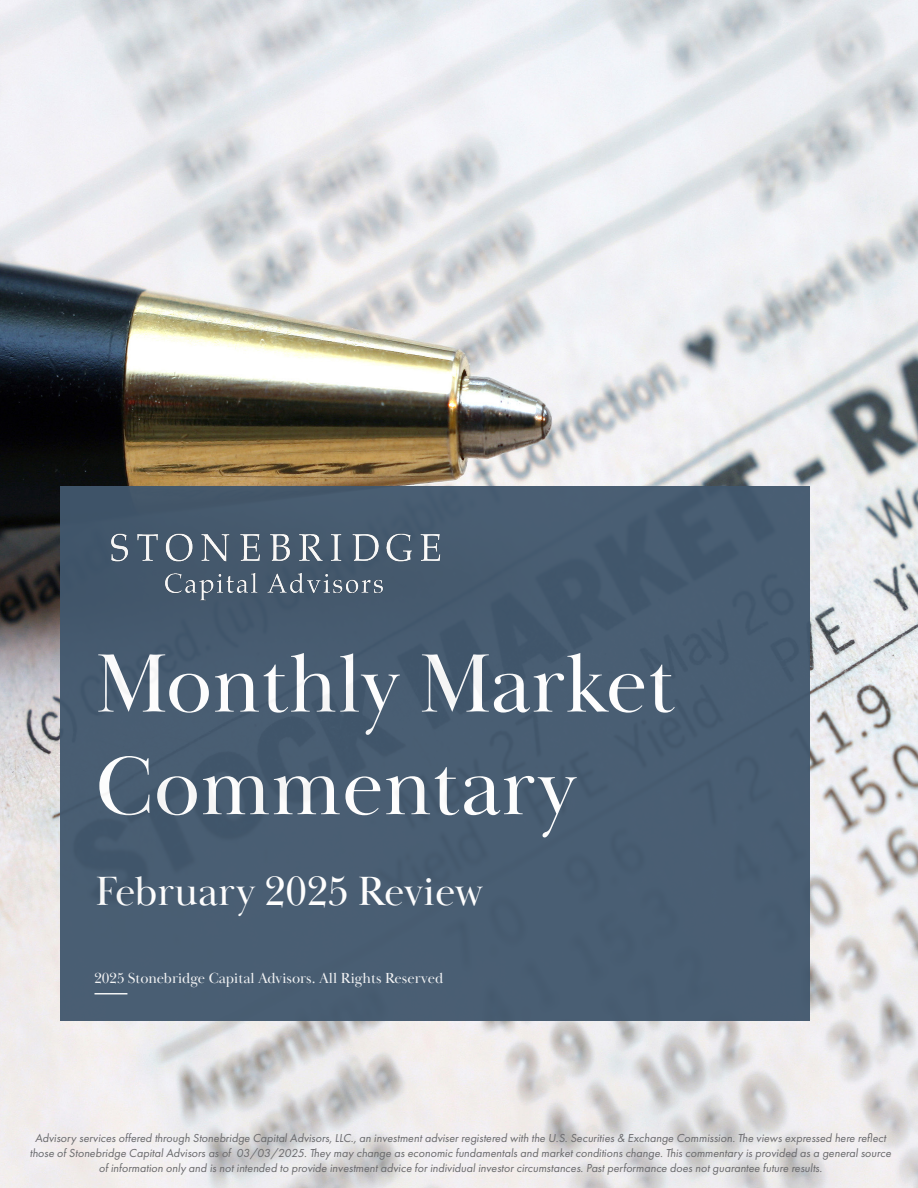
<style>
.page{position:relative;width:918px;height:1188px;background:#fff}
.page>*{position:absolute;margin:0;border:0;box-sizing:border-box;transform-origin:0 0}
.t1{font:85.5px/102.6px "Baskerville Display PT";color:#fff}
.t2{font:42px "Baskerville Display PT";color:#fff}
.Subtitle_1_White_Bold{font:15px "Baskerville Display PT";color:#f2f3f4}
.Body_Text_1_Left{font:12px/15px "Futura PT";color:#69696c;text-align:center}
</style>
<div class="page">
<img style="left:0;top:0;width:918px;height:1188px">
<div style="left:61px;top:486px;width:749px;height:535px;background:#495e73"></div>
<img style="left:111px;top:533px;width:330px;height:68px">
<hr style="left:94px;top:993px;width:33px;height:1px;background:#f2f3f4">
<h1 class="t1" style="left:96px;top:634px;width:582px">Monthly Market<br>Commentary</h1>
<h2 class="t2" style="left:96px;top:866px;width:389px">February 2025 Review</h2>
<p class="Subtitle_1_White_Bold" style="left:94px;top:969px;width:350px">2025 Stonebridge Capital Advisors. All Rights Reserved</p>
<p class="Body_Text_1_Left" style="left:30px;top:1131px;width:864px">Advisory services offered through Stonebridge Capital Advisors, LLC., an investment adviser registered with the U.S. Securities &amp; Exchange Commission. The views expressed here reflect those of Stonebridge Capital Advisors as of 03/03/2025. They may change as economic fundamentals and market conditions change. This commentary is provided as a general source of information only and is not intended to provide investment advice for individual investor circumstances. Past performance does not guarantee future results.</p>
</div>
